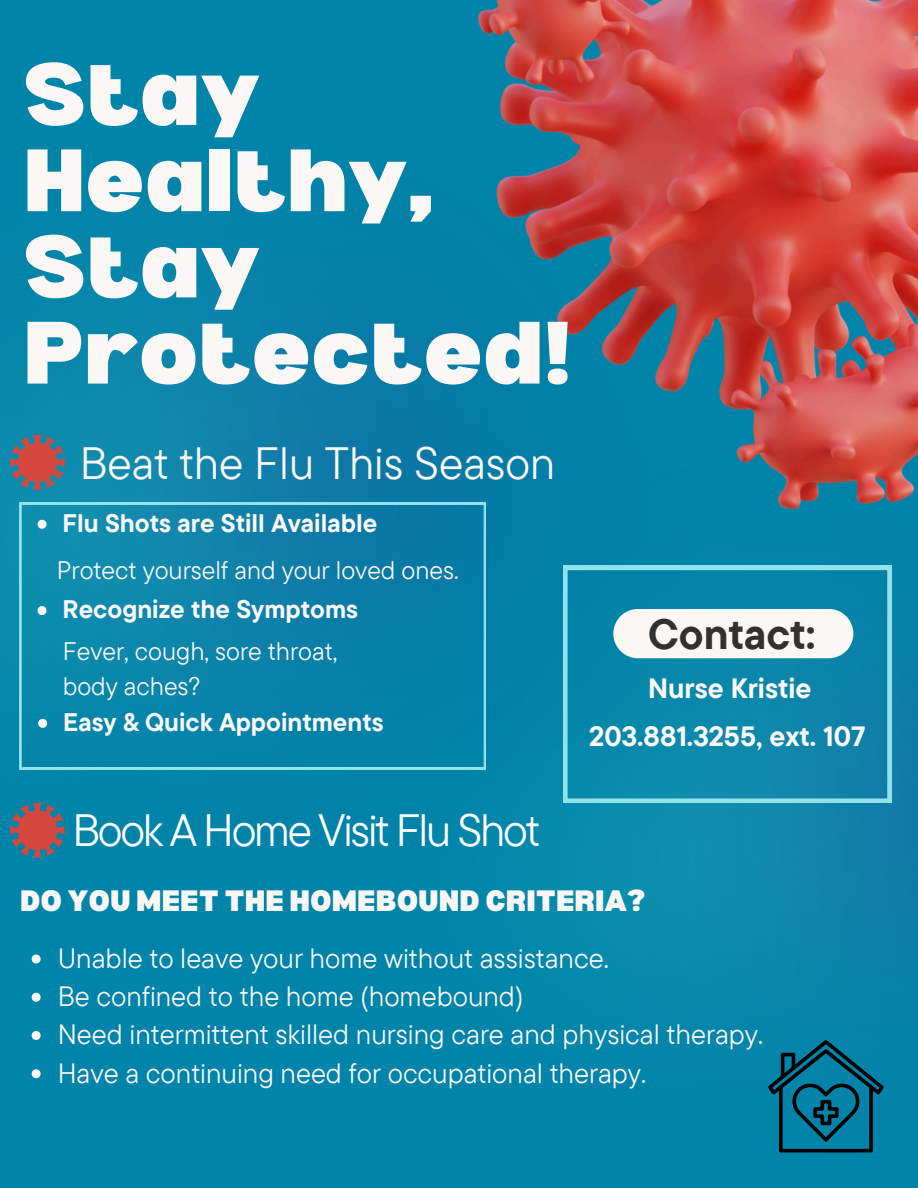
<style>
.page{position:relative;width:918px;height:1188px;background:#0084a9}
.page>*{position:absolute;margin:0;border:0;box-sizing:border-box;transform-origin:0 0}
.t1{font:900 86.4px/86.2px "Bernoru";color:#faf7f4}
.t2{font:45.15px "TT Commons Pro";letter-spacing:-.05em;color:#fefefe}
.t3{font:45.15px "TT Commons Pro";color:#faf7f4}
.t4{font:700 42.3px "TT Commons Pro";color:#313131}
.t5{font:900 28.8px "Bernoru";color:#faf7f4}
.t6{font:27.9px "TT Commons Pro";color:#faf7f4}
.t7{font:700 27.9px "TT Commons Pro";color:#faf7f4}
.t8{font:700 25.35px "TT Commons Pro";color:#faf7f4}
.t9{font:25.35px/34.8px "TT Commons Pro";color:#faf7f4}
</style>
<div class="page">
<img style="left:0;top:313px;width:351px;height:522px">
<img style="left:351px;top:675px;width:567px;height:478px">
<img style="left:306px;top:0;width:612px;height:566px">
<svg style="left:10px;top:435px;width:54px;height:54px"></svg>
<svg style="left:10px;top:803px;width:54px;height:54px"></svg>
<svg style="left:768px;top:1040px;width:116px;height:112px"></svg>
<svg style="left:32px;top:954px;width:9px;height:9px"></svg>
<svg style="left:32px;top:993px;width:9px;height:9px"></svg>
<svg style="left:32px;top:1031px;width:9px;height:9px"></svg>
<svg style="left:32px;top:1069px;width:9px;height:9px"></svg>
<svg style="left:563px;top:566px;width:329px;height:237px"></svg>
<svg style="left:20px;top:503px;width:466px;height:266px"></svg>
<p class="t1" style="left:23px;top:48px;width:550px">Stay<br>Healthy,<br>Stay<br>Protected!</p>
<h1 class="t3" style="left:80px;top:434px;width:477px">Beat the Flu This Season</h1>
<p class="t8" style="left:63px;top:507px;width:316px">Flu Shots are Still Available</p>
<p class="t9" style="left:57px;top:552px;width:403px">Protect yourself and your loved ones.</p>
<p class="t8" style="left:63px;top:593px;width:297px">Recognize the Symptoms</p>
<p class="t9" style="left:63px;top:633px;width:276px">Fever, cough, sore throat, body aches?</p>
<p class="t8" style="left:63px;top:706px;width:322px">Easy &amp; Quick Appointments</p>
<h3 class="t2" style="left:73px;top:801px;width:469px">Book A Home Visit Flu Shot</h3>
<p class="t4" style="left:648px;top:606px;width:169px">Contact:</p>
<h3 class="t7" style="left:648px;top:670px;width:165px">Nurse Kristie</h3>
<p class="t7" style="left:589px;top:718px;width:278px">203.881.3255, ext. 107</p>
<p class="t5" style="left:20px;top:884px;width:627px">DO YOU MEET THE HOMEBOUND CRITERIA?</p>
<h4 class="t6" style="left:58px;top:940px;width:553px">Unable to leave your home without assistance.</h4>
<p class="t6" style="left:58px;top:978px;width:467px">Be confined to the home (homebound)</p>
<h2 class="t6" style="left:58px;top:1017px;width:707px">Need intermittent skilled nursing care and physical therapy.</h2>
<h5 class="t6" style="left:58px;top:1055px;width:590px">Have a continuing need for occupational therapy.</h5>
</div>
